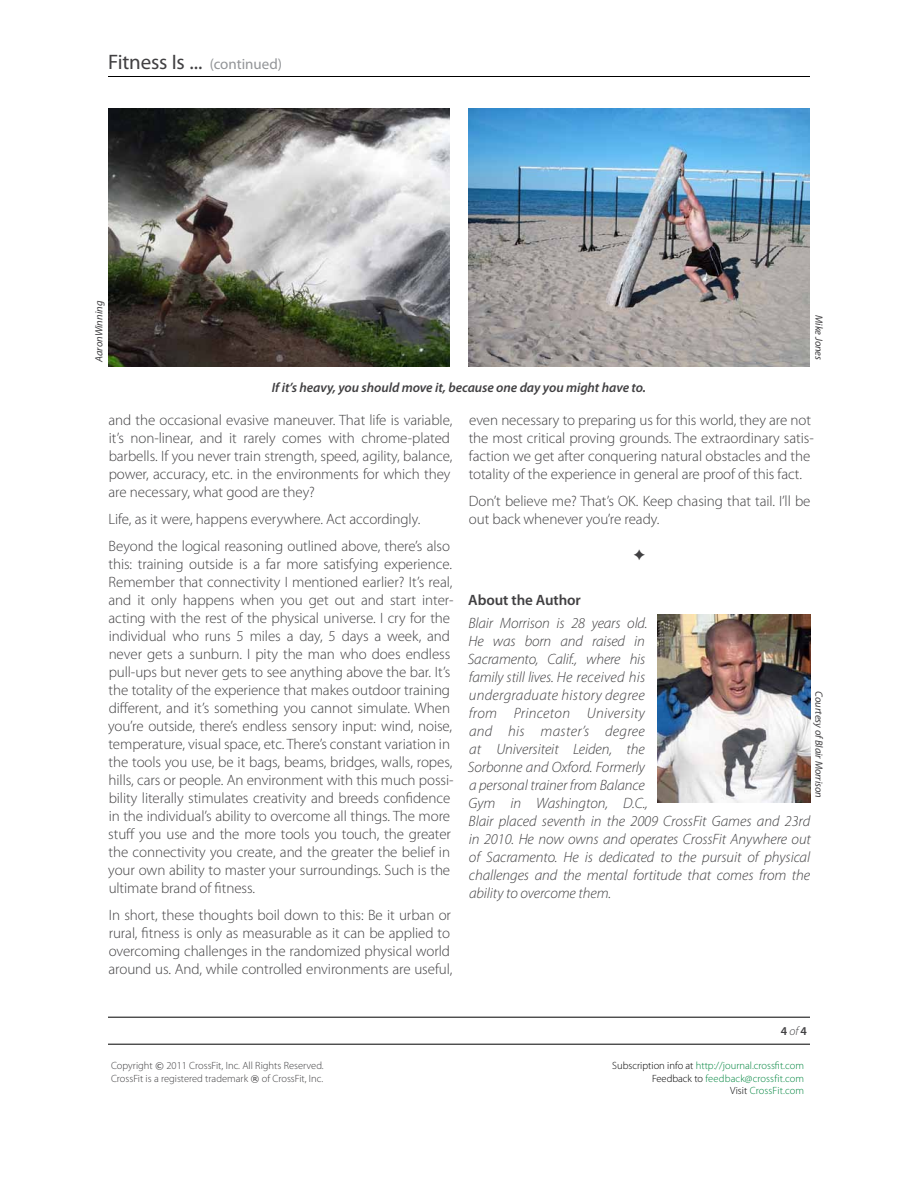
<style>
.page{position:relative;width:918px;height:1188px;background:#fff}
.page>*{position:absolute;margin:0;border:0;box-sizing:border-box;transform-origin:0 0}
.t1{font:21px "Myriad Pro";letter-spacing:-.01em;color:#414042}
.t2{font:300 15px/18px "Myriad Pro";letter-spacing:-.005em;color:#414042}
.t3{font:italic 300 15px/18px "Myriad Pro";letter-spacing:-.005em;color:#414042}
.t4{font:600 15px "Myriad Pro";letter-spacing:-.005em;color:#414042}
.t5{font:italic 600 13.5px "Myriad Pro";letter-spacing:-.005em;color:#414042}
.t6{font:600 12px "Myriad Pro";color:#414042}
.t7{font:300 10.5px/12.6px "Myriad Pro";color:#00853f;text-align:right}
.t8{font:300 10.5px/12.6px "Myriad Pro";color:#414042}
.t9{font:italic 10.5px "Myriad Pro";letter-spacing:-.005em;color:#414042}
.s1{font-size:15px;color:#939598}
.s2{font-weight:300;font-style:italic}
.s3{font-family:"Verdana";font-weight:400;font-size:9px}
.s4{color:#000}
</style>
<div class="page">
<hr style="left:108px;top:76px;width:702px;height:1px;background:#000">
<hr style="left:108px;top:1017px;width:702px;height:1px;background:#000">
<hr style="left:108px;top:1044px;width:702px;height:1px;background:#000">
<img style="left:468px;top:108px;width:342px;height:258px">
<img style="left:108px;top:108px;width:342px;height:258px">
<img style="left:657px;top:615px;width:153px;height:188px">
<h1 class="t1" style="left:108px;top:49px;width:176px">Fitness Is ... <span class="s1">(continued)</span></h1>
<p class="t9" style="left:92px;top:362px;width:62px;rotate:-90deg">AaronWinning</p>
<p class="t5" style="left:272px;top:378px;width:376px">If it’s heavy, you should move it, because one day you might have to.</p>
<p class="t9" style="left:825px;top:315px;width:47px;rotate:90deg">Mike Jones</p>
<p class="t2" style="left:109px;top:412px;width:345px">and the occasional evasive maneuver. That life is variable, it’s non-linear, and it rarely comes with chrome-plated barbells. If you never train strength, speed, agility, balance, power, accuracy, etc. in the environments for which they are necessary, what good are they?</p>
<p class="t2" style="left:109px;top:506px;width:343px;line-height:27px">Life, as it were, happens everywhere. Act accordingly.<br>Beyond the logical reasoning outlined above, there’s also</p>
<p class="t2" style="left:108px;top:556px;width:347px">this: training outside is a far more satisfying experience.<br>Remember that connectivity I mentioned earlier? It’s real, and it only happens when you get out and start inter&shy;acting with the rest of the physical universe. I cry for the individual who runs 5 miles a day, 5 days a week, and never gets a sunburn. I pity the man who does endless pull-ups but never gets to see anything above the bar. It’s the totality of the experience that makes outdoor training different, and it’s something you cannot simulate. When you’re outside, there’s endless sensory input: wind, noise, temperature, visual space, etc. There’s constant variation in the tools you use, be it bags, beams, bridges, walls, ropes, hills, cars or people. An environment with this much possi&shy;bility literally stimulates creativity and breeds confidence in the individual’s ability to overcome all things. The more stuff you use and the more tools you touch, the greater the connectivity you create, and the greater the belief in your own ability to master your surroundings. Such is the ultimate brand of fitness.</p>
<p class="t2" style="left:109px;top:907px;width:345px">In short, these thoughts boil down to this: Be it urban or rural, fitness is only as measurable as it can be applied to overcoming challenges in the randomized physical world around us. And, while controlled environments are useful,</p>
<p class="t2" style="left:469px;top:412px;width:347px">even necessary to preparing us for this world, they are not the most critical proving grounds. The extraordinary satis&shy;faction we get after conquering natural obstacles and the totality of the experience in general are proof of this fact.</p>
<p class="t2" style="left:469px;top:493px;width:343px">Don’t believe me? That’s OK. Keep chasing that tail. I’ll be out back whenever you’re ready.</p>
<p class="t4" style="left:468px;top:591px;width:114px">About the Author</p>
<p class="t3" style="left:468px;top:614px;width:345px">Blair Morrison is 28 years old.<br>He was born and raised in<br>Sacramento, Calif., where his<br>family still lives. He received his<br>undergraduate history degree<br>from Princeton University<br>and his master’s degree<br>at Universiteit Leiden, the<br>Sorbonne and Oxford. Formerly<br>a personal trainer from Balance<br>Gym in Washington, D.C.,<br>Blair placed seventh in the 2009 CrossFit Games and 23rd in 2010. He now owns and operates CrossFit Anywhere out of Sacramento. He is dedicated to the pursuit of physical challenges and the mental fortitude that comes from the ability to overcome them.</p>
<p class="t9" style="left:825px;top:691px;width:108px;rotate:90deg">Courtesy of Blair Morrison</p>
<p class="t6" style="left:781px;top:1023px;width:28px">4 <span class="s2">of</span> 4</p>
<p class="t8" style="left:111px;top:1060px;width:214px">Copyright <span class="s3">©</span> 2011 CrossFit, Inc. All Rights Reserved.<br>CrossFit is a registered trademark <span class="s3">®</span> of CrossFit, Inc.</p>
<p class="t7" style="left:612px;top:1060px;width:193px"><span class="s4">Subscription info at</span> http://journal.crossfit.com<br><span class="s4">Feedback to</span> feedback@crossfit.com<br><span class="s4">Visit</span> CrossFit.com</p>
</div>
